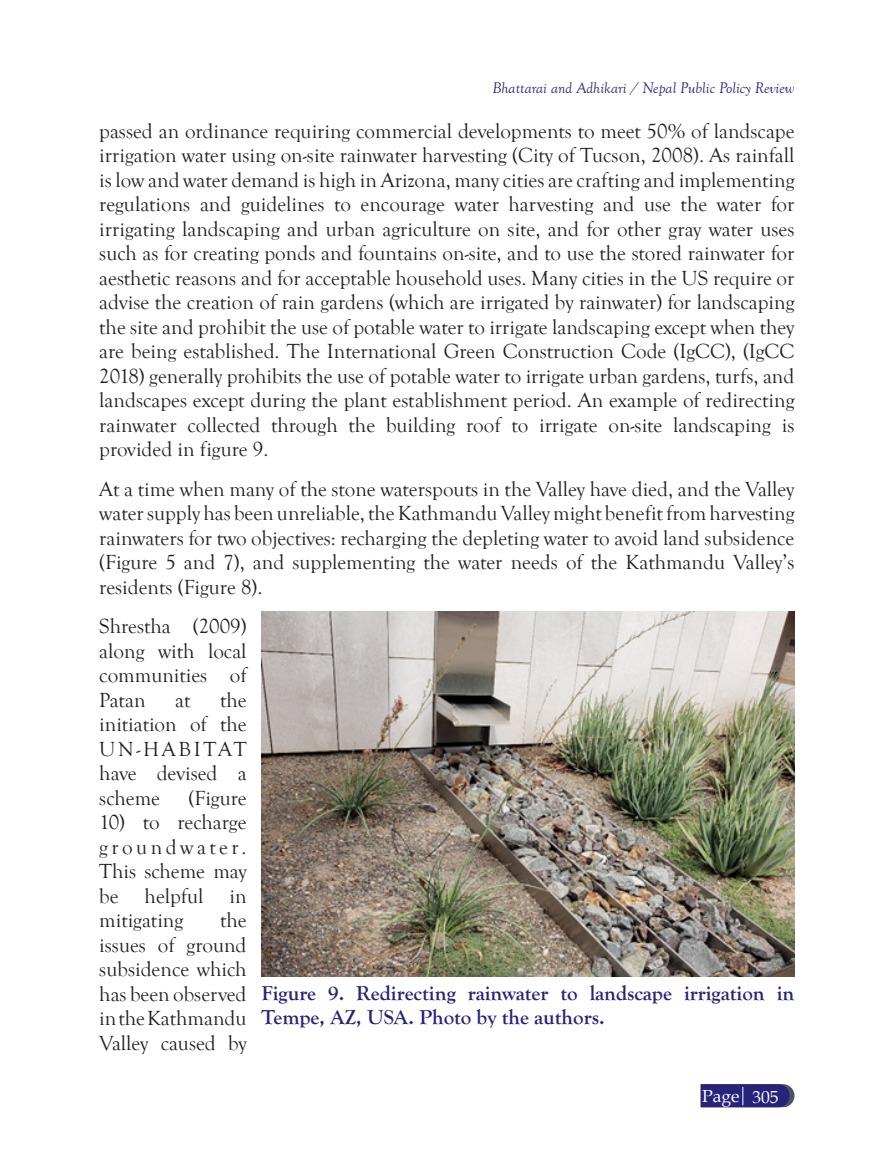
<style>
.page{position:relative;width:869px;height:1156px;background:#fff}
.page>*{position:absolute;margin:0;border:0;box-sizing:border-box;transform-origin:0 0}
.Body_Text{font:21px/24.5px "Goudy Old Style T";color:#231f20;text-align:justify}
.Heading_2{font:700 21px/24.5px "Goudy Old Style T";color:#26237b}
.t1{font:17.5px "Book Antiqua";color:#fff}
.t2{font:italic 15.75px "Goudy Old Style T";color:#26237b}
</style>
<div class="page">
<svg style="left:700px;top:1084px;width:94px;height:23px;background:#302e7d"></svg>
<img style="left:261px;top:611px;width:533px;height:365px">
<p class="t2" style="left:492px;top:80px;width:303px">Bhattarai and Adhikari / Nepal Public Policy Review</p>
<p class="Body_Text" style="left:99px;top:119px;width:696px">passed an ordinance requiring commercial developments to meet 50% of landscape irrigation water using on-site rainwater harvesting (City of Tucson, 2008). As rainfall is low and water demand is high in Arizona, many cities are crafting and implementing regulations and guidelines to encourage water harvesting and use the water for irrigating landscaping and urban agriculture on site, and for other gray water uses such as for creating ponds and fountains on-site, and to use the stored rainwater for aesthetic reasons and for acceptable household uses. Many cities in the US require or advise the creation of rain gardens (which are irrigated by rainwater) for landscaping the site and prohibit the use of potable water to irrigate landscaping except when they are being established. The International Green Construction Code (IgCC), (IgCC 2018) generally prohibits the use of potable water to irrigate urban gardens, turfs, and landscapes except during the plant establishment period. An example of redirecting rainwater collected through the building roof to irrigate on-site landscaping is provided in figure 9.</p>
<p class="Body_Text" style="left:99px;top:477px;width:696px">At a time when many of the stone waterspouts in the Valley have died, and the Valley water supply has been unreliable, the Kathmandu Valley might benefit from harvesting rainwaters for two objectives: recharging the depleting water to avoid land subsidence (Figure 5 and 7), and supplementing the water needs of the Kathmandu Valley’s residents (Figure 8).</p>
<p class="Body_Text" style="left:99px;top:614px;width:149px">Shrestha (2009) along with local communities of Patan</p>
<p class="Body_Text" style="left:99px;top:688px;width:149px;text-indent:121px">the initiation of the UN-HABITAT have devised a scheme</p>
<p class="Body_Text" style="left:175px;top:688px;width:17px">at</p>
<p class="Body_Text" style="left:188px;top:786px;width:59px">(Figure</p>
<p class="Body_Text" style="left:99px;top:810px;width:149px">10) to recharge groundwater.<br>This scheme may be helpful in mitigating</p>
<p class="Body_Text" style="left:99px;top:908px;width:149px;text-indent:121px">the issues of ground subsidence which has been observed in the Kathmandu Valley caused by</p>
<p class="Heading_2" style="left:261px;top:981px;width:534px">Figure 9. Redirecting rainwater to landscape irrigation in<br>Tempe, AZ, USA. Photo by the authors.</p>
<p class="t1" style="left:701px;top:1084px;width:78px">Page 305</p>
</div>
